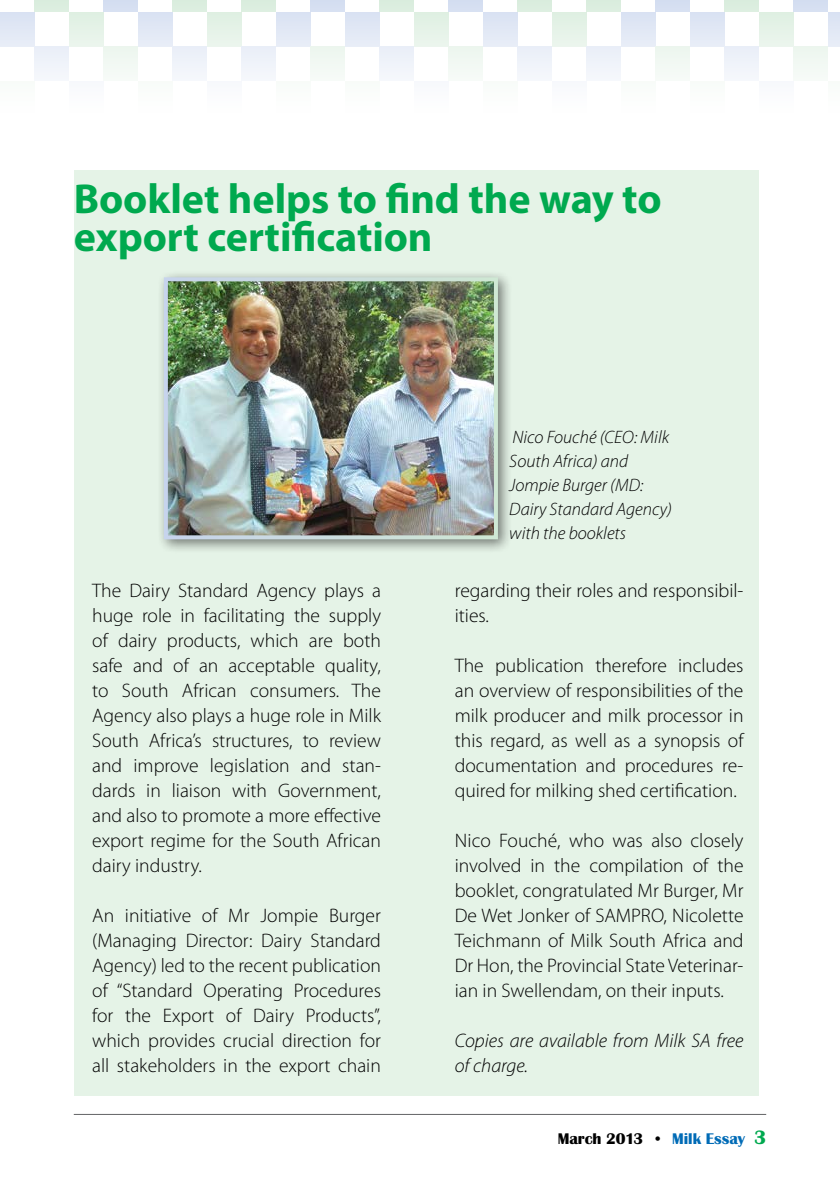
<style>
.page{position:relative;width:840px;height:1191px;background:#fff}
.page>*{position:absolute;margin:0;border:0;box-sizing:border-box;transform-origin:0 0}
.t1{font:700 42px/38px "Myriad Pro";letter-spacing:-.005em;color:#00a94f}
.t2{font:300 19.6px/25px "Myriad Pro";color:#000;text-align:justify}
.t3{font:italic 300 19.6px/25px "Myriad Pro";color:#000}
.t4{font:italic 300 18px/24px "Myriad Pro";color:#000}
.t5{font:700 16px "Britannic T";color:#000}
.s1{color:#006bb6}
.s2{font-size:20px;color:#00a94f}
</style>
<div class="page">
<hr style="left:74px;top:1114px;width:691px;height:1px;background:#636466">
<div style="left:172px;top:0;width:35px;height:12px;background:#dbeddf"></div>
<div style="left:517px;top:0;width:35px;height:12px;background:#dbeddf"></div>
<div style="left:241px;top:0;width:35px;height:12px;background:#dbeddf"></div>
<div style="left:586px;top:0;width:34px;height:12px;background:#dbeddf"></div>
<div style="left:310px;top:0;width:35px;height:12px;background:#d5dff1"></div>
<div style="left:655px;top:0;width:34px;height:12px;background:#d5dff1"></div>
<div style="left:34px;top:0;width:35px;height:12px;background:#dbeddf"></div>
<div style="left:379px;top:0;width:35px;height:12px;background:#dbeddf"></div>
<div style="left:724px;top:0;width:34px;height:12px;background:#dbeddf"></div>
<div style="left:103px;top:0;width:35px;height:12px;background:#d5dff1"></div>
<div style="left:448px;top:0;width:35px;height:12px;background:#d5dff1"></div>
<div style="left:793px;top:0;width:34px;height:12px;background:#d5dff1"></div>
<div style="left:207px;top:12px;width:34px;height:34px;background:#e5f2e7"></div>
<div style="left:552px;top:12px;width:34px;height:34px;background:#e5f2e7"></div>
<div style="left:276px;top:12px;width:34px;height:34px;background:#e0e7f5"></div>
<div style="left:620px;top:12px;width:35px;height:34px;background:#e0e7f5"></div>
<div style="left:0;top:12px;width:34px;height:34px;background:#e0e7f5"></div>
<div style="left:345px;top:12px;width:34px;height:34px;background:#e0e7f5"></div>
<div style="left:689px;top:12px;width:35px;height:34px;background:#e0e7f5"></div>
<div style="left:69px;top:12px;width:34px;height:34px;background:#e5f2e7"></div>
<div style="left:414px;top:12px;width:34px;height:34px;background:#e5f2e7"></div>
<div style="left:758px;top:12px;width:35px;height:34px;background:#e5f2e7"></div>
<div style="left:138px;top:12px;width:34px;height:34px;background:#e0e7f5"></div>
<div style="left:483px;top:12px;width:34px;height:34px;background:#e0e7f5"></div>
<div style="left:827px;top:12px;width:12px;height:34px;background:#e0e7f5"></div>
<div style="left:172px;top:46px;width:35px;height:35px;background:#f0f3fa"></div>
<div style="left:517px;top:46px;width:35px;height:35px;background:#f0f3fa"></div>
<div style="left:241px;top:46px;width:35px;height:35px;background:#f0f3fa"></div>
<div style="left:586px;top:46px;width:34px;height:35px;background:#f0f3fa"></div>
<hr style="left:0;top:46px;width:1px;height:35px;background:#cfe8d4">
<div style="left:310px;top:46px;width:35px;height:35px;background:#f2f8f3"></div>
<div style="left:655px;top:46px;width:34px;height:35px;background:#f2f8f3"></div>
<div style="left:34px;top:46px;width:35px;height:35px;background:#f0f3fa"></div>
<div style="left:379px;top:46px;width:35px;height:35px;background:#f0f3fa"></div>
<div style="left:724px;top:46px;width:34px;height:35px;background:#f0f3fa"></div>
<div style="left:103px;top:46px;width:35px;height:35px;background:#f2f8f3"></div>
<div style="left:448px;top:46px;width:35px;height:35px;background:#f2f8f3"></div>
<div style="left:793px;top:46px;width:34px;height:35px;background:#f2f8f3"></div>
<div style="left:207px;top:81px;width:34px;height:34px;background:#fbfcfd"></div>
<div style="left:552px;top:81px;width:34px;height:34px;background:#fbfcfd"></div>
<div style="left:69px;top:81px;width:34px;height:34px;background:#fbfcfd"></div>
<div style="left:414px;top:81px;width:34px;height:34px;background:#fbfcfd"></div>
<div style="left:758px;top:81px;width:35px;height:34px;background:#fbfcfd"></div>
<div style="left:74px;top:170px;width:684px;height:925px;background:#e5f3e7"></div>
<div style="left:156px;top:270px;width:356px;height:285px;background:#000;opacity:.5"></div>
<img style="left:169px;top:282px;width:323px;height:252px">
<div style="left:164px;top:277px;width:333px;height:262px;border:4px solid #fff"></div>
<h1 class="t1" style="left:74px;top:178px;width:589px">Booklet helps to find the way to export certification</h1>
<p class="t2" style="left:92px;top:578px;width:290px">The Dairy Standard Agency plays a huge role in facilitating the supply of dairy products, which are both safe and of an acceptable quality, to South African consumers. The Agency also plays a huge role in Milk South Africa’s structures, to review and improve legislation and stan&shy;dards in liaison with Government, and also to promote a more effective export regime for the South African dairy industry.</p>
<p class="t2" style="left:92px;top:903px;width:290px">An initiative of Mr Jompie Burger (Managing Director: Dairy Standard Agency) led to the recent publication of “Standard Operating Procedures for the Export of Dairy Products”, which provides crucial direction for all stakeholders in the export chain</p>
<p class="t4" style="left:509px;top:426px;width:164px">Nico Fouché (CEO: Milk<br>South Africa) and<br>Jompie Burger (MD:<br>Dairy Standard Agency) with the booklets</p>
<p class="t2" style="left:454px;top:578px;width:290px">regarding their roles and responsibil&shy;ities.</p>
<p class="t2" style="left:454px;top:653px;width:290px">The publication therefore includes an overview of responsibilities of the milk producer and milk processor in this regard, as well as a synopsis of documentation and procedures re&shy;quired for milking shed certification.</p>
<p class="t2" style="left:454px;top:828px;width:290px">Nico Fouché, who was also closely involved in the compilation of the booklet, congratulated Mr Burger, Mr De Wet Jonker of SAMPRO, Nicolette Teichmann of Milk South Africa and Dr Hon, the Provincial State Veterinar&shy;ian in Swellendam, on their inputs.</p>
<p class="t3" style="left:454px;top:1028px;width:290px">Copies are available from Milk SA free of charge.</p>
<p class="t5" style="left:557px;top:1130px;width:210px">March 2013 • <span class="s1">Milk Essay</span> <span class="s2">3</span></p>
</div>
